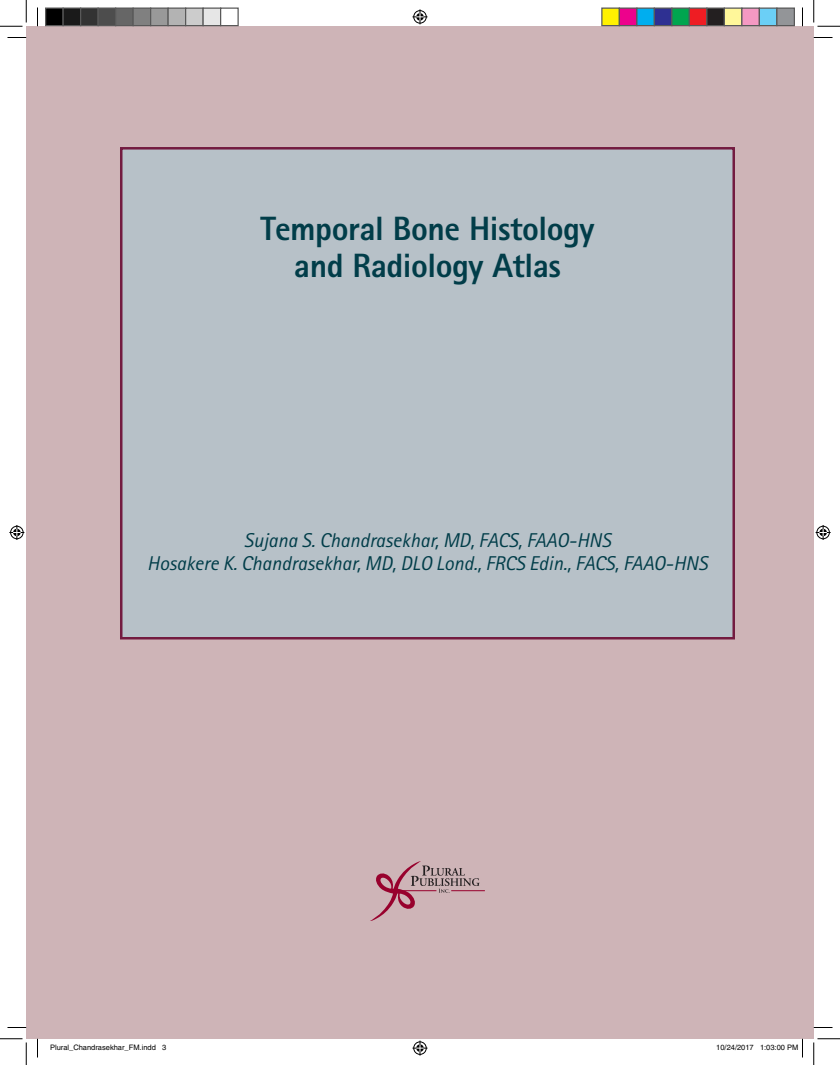
<style>
.page{position:relative;width:840px;height:1065px;background:#fff}
.page>*{position:absolute;margin:0;border:0;box-sizing:border-box;transform-origin:0 0}
.t1{font:800 33.75px/37.5px "Rotis Sans Serif Std";letter-spacing:-.015em;color:#013d49;text-align:center}
.t2{font:italic 20px/22.5px "Rotis Sans Serif Std";color:#013d49;text-align:center}
.t3{font:7.5px "Helvetica";color:#000}
</style>
<div class="page">
<div style="left:376px;top:26px;width:351px;height:793px;background:#ceb4b7"></div>
<div style="left:420px;top:819px;width:307px;height:220px;background:#ceb4b7"></div>
<div style="left:120px;top:147px;width:615px;height:493px;background:#b7c1c8;border:2px solid #731b40"></div>
<svg style="left:370px;top:861px;width:110px;height:60px;background:#c09ca3"></svg>
<hr style="left:398px;top:890px;width:38px;height:1px;background:#98012d">
<hr style="left:451px;top:890px;width:34px;height:1px;background:#98012d">
<svg style="left:8px;top:37px;width:18px;height:1px"></svg>
<svg style="left:814px;top:37px;width:18px;height:1px"></svg>
<svg style="left:8px;top:1027px;width:18px;height:1px"></svg>
<svg style="left:814px;top:1027px;width:18px;height:1px"></svg>
<svg style="left:37px;top:8px;width:1px;height:18px"></svg>
<svg style="left:37px;top:1039px;width:1px;height:19px"></svg>
<svg style="left:802px;top:8px;width:1px;height:18px"></svg>
<svg style="left:0;top:0;width:27px;height:27px"></svg>
<svg style="left:0;top:1039px;width:27px;height:26px"></svg>
<svg style="left:814px;top:0;width:26px;height:27px"></svg>
<svg style="left:814px;top:1039px;width:26px;height:26px"></svg>
<svg style="left:412px;top:9px;width:16px;height:15px"></svg>
<svg style="left:412px;top:1041px;width:16px;height:15px"></svg>
<svg style="left:9px;top:525px;width:15px;height:15px"></svg>
<svg style="left:816px;top:525px;width:15px;height:15px"></svg>
<div style="left:46px;top:8px;width:17px;height:18px;background:#000"></div>
<div style="left:45px;top:8px;width:19px;height:18px;border:1px solid #595959"></div>
<div style="left:63px;top:8px;width:18px;height:18px;background:#1a1a1a"></div>
<div style="left:62px;top:8px;width:19px;height:18px;border:1px solid #595959"></div>
<div style="left:81px;top:8px;width:17px;height:18px;background:#333"></div>
<div style="left:80px;top:8px;width:19px;height:18px;border:1px solid #595959"></div>
<div style="left:98px;top:8px;width:18px;height:18px;background:#4d4d4d"></div>
<div style="left:98px;top:8px;width:18px;height:18px;border:1px solid #595959"></div>
<div style="left:116px;top:8px;width:17px;height:18px;background:#666"></div>
<div style="left:115px;top:8px;width:19px;height:18px;border:1px solid #595959"></div>
<div style="left:133px;top:8px;width:18px;height:18px;background:#808080"></div>
<div style="left:132px;top:8px;width:19px;height:18px;border:1px solid #595959"></div>
<div style="left:151px;top:8px;width:17px;height:18px;background:#999"></div>
<div style="left:150px;top:8px;width:19px;height:18px;border:1px solid #595959"></div>
<div style="left:168px;top:8px;width:18px;height:18px;background:#b3b3b3"></div>
<div style="left:168px;top:8px;width:18px;height:18px;border:1px solid #595959"></div>
<div style="left:186px;top:8px;width:17px;height:18px;background:#ccc"></div>
<div style="left:185px;top:8px;width:19px;height:18px;border:1px solid #595959"></div>
<div style="left:203px;top:8px;width:18px;height:18px;background:#e6e6e6"></div>
<div style="left:202px;top:8px;width:19px;height:18px;border:1px solid #595959"></div>
<div style="left:220px;top:8px;width:19px;height:18px;border:1px solid #595959"></div>
<div style="left:602px;top:8px;width:17px;height:18px;background:#fff101"></div>
<div style="left:601px;top:8px;width:19px;height:18px;border:1px solid #595959"></div>
<div style="left:619px;top:8px;width:18px;height:18px;background:#ed028c"></div>
<div style="left:619px;top:8px;width:19px;height:18px;border:1px solid #595959"></div>
<div style="left:637px;top:8px;width:17px;height:18px;background:#00aeef"></div>
<div style="left:636px;top:8px;width:19px;height:18px;border:1px solid #595959"></div>
<div style="left:654px;top:8px;width:18px;height:18px;background:#2e3092"></div>
<div style="left:654px;top:8px;width:18px;height:18px;border:1px solid #595959"></div>
<div style="left:672px;top:8px;width:17px;height:18px;background:#00a54f"></div>
<div style="left:671px;top:8px;width:19px;height:18px;border:1px solid #595959"></div>
<div style="left:689px;top:8px;width:18px;height:18px;background:#ee1d23"></div>
<div style="left:689px;top:8px;width:19px;height:18px;border:1px solid #595959"></div>
<div style="left:707px;top:8px;width:17px;height:18px;background:#231f20"></div>
<div style="left:706px;top:8px;width:19px;height:18px;border:1px solid #595959"></div>
<div style="left:724px;top:8px;width:18px;height:18px;background:#fff79a"></div>
<div style="left:724px;top:8px;width:18px;height:18px;border:1px solid #595959"></div>
<div style="left:742px;top:8px;width:17px;height:18px;background:#f499c2"></div>
<div style="left:741px;top:8px;width:19px;height:18px;border:1px solid #595959"></div>
<div style="left:759px;top:8px;width:18px;height:18px;background:#6bcff6"></div>
<div style="left:759px;top:8px;width:19px;height:18px;border:1px solid #595959"></div>
<div style="left:777px;top:8px;width:17px;height:18px;background:#939598"></div>
<div style="left:776px;top:8px;width:19px;height:18px;border:1px solid #595959"></div>
<svg style="left:802px;top:1039px;width:1px;height:19px"></svg>
<h1 class="t1" style="left:261px;top:209px;width:335px">Temporal Bone Histology and Radiology Atlas</h1>
<p class="t2" style="left:147px;top:530px;width:562px">Sujana S. Chandrasekhar, MD, FACS, FAAO-HNS<br>Hosakere K. Chandrasekhar, MD, DLO Lond., FRCS Edin., FACS, FAAO-HNS</p>
<p class="t3" style="left:50px;top:1043px;width:118px">Plural_Chandrasekhar_FM.indd 3</p>
<p class="t3" style="left:716px;top:1043px;width:84px">10/24/2017 1:03:00 PM</p>
</div>
